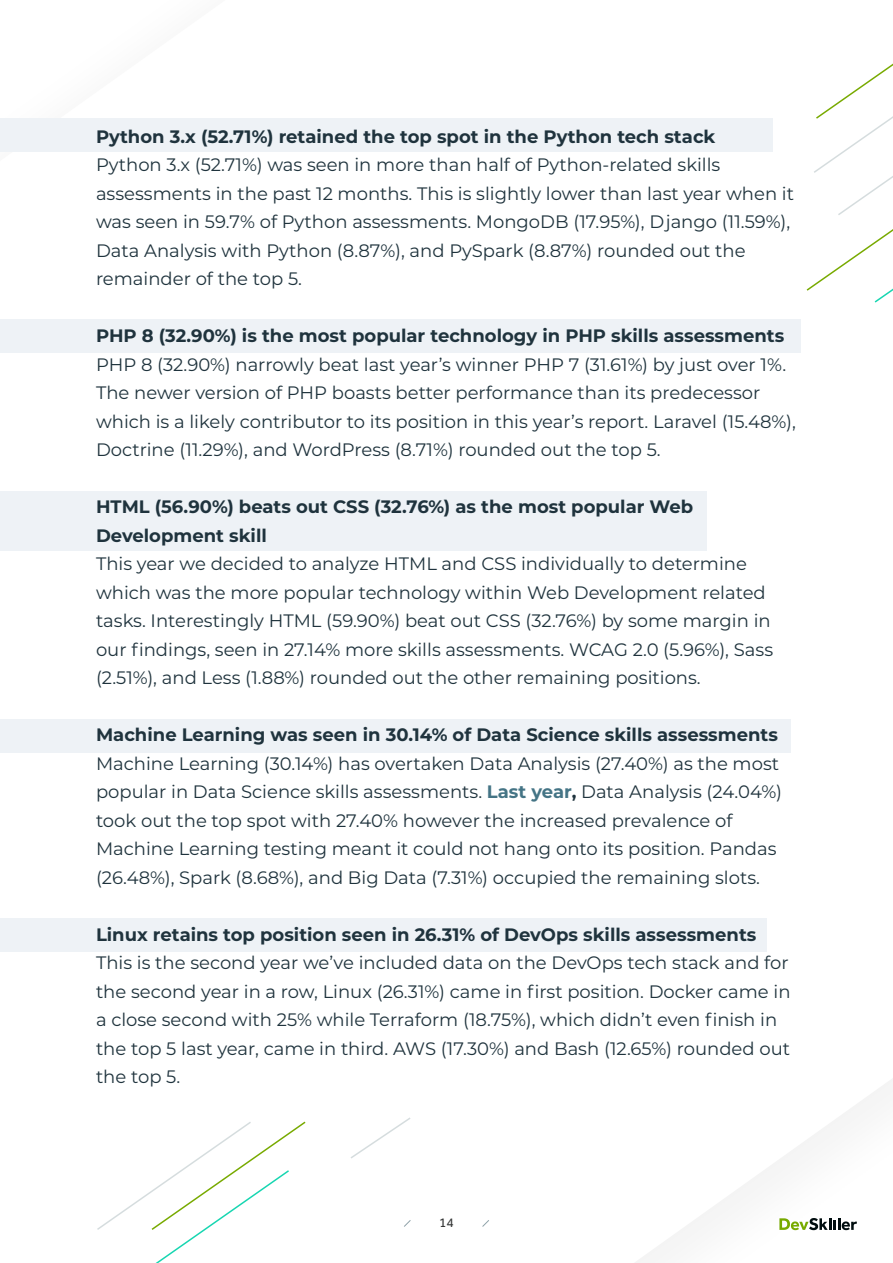
<style>
.page{position:relative;width:893px;height:1263px;background:#fff}
.page>*{position:absolute;margin:0;border:0;box-sizing:border-box;transform-origin:0 0}
.t1{font:18px/28.5px "Montserrat";color:#1f333d}
.t2{font:700 18px/28.5px "Montserrat";color:#1f333d}
.t3{font:13.5px "Effra";color:#343636}
.s1{font-weight:700;color:#447485}
.s2{font-weight:700}
</style>
<div class="page">
<svg style="left:351px;top:1117px;width:60px;height:42px"></svg>
<svg style="left:806px;top:63px;width:87px;height:240px"></svg>
<svg style="left:97px;top:1121px;width:209px;height:142px"></svg>
<svg style="left:482px;top:1220px;width:7px;height:7px"></svg>
<svg style="left:404px;top:1220px;width:7px;height:7px"></svg>
<div style="left:0;top:119px;width:772px;height:33px;background:#eef2f6"></div>
<div style="left:0;top:319px;width:800px;height:34px;background:#eef2f6"></div>
<div style="left:0;top:491px;width:706px;height:60px;background:#eef2f6"></div>
<div style="left:0;top:719px;width:790px;height:33px;background:#eef2f6"></div>
<div style="left:0;top:918px;width:766px;height:33px;background:#eef2f6"></div>
<p class="t2" style="left:96px;top:121px;width:621px">Python 3.x (52.71%) retained the top spot in the Python tech stack</p>
<p class="t1" style="left:96px;top:150px;width:700px">Python 3.x (52.71%) was seen in more than half of Python-related skills assessments in the past 12 months. This is slightly lower than last year when it was seen in 59.7% of Python assessments. MongoDB (17.95%), Django (11.59%), Data Analysis with Python (8.87%), and PySpark (8.87%) rounded out the remainder of the top 5.</p>
<p class="t2" style="left:96px;top:321px;width:690px">PHP 8 (32.90%) is the most popular technology in PHP skills assessments</p>
<p class="t1" style="left:96px;top:349px;width:701px">PHP 8 (32.90%) narrowly beat last year’s winner PHP 7 (31.61%) by just over 1%.<br>The newer version of PHP boasts better performance than its predecessor which is a likely contributor to its position in this year’s report. Laravel (15.48%), Doctrine (11.29%), and WordPress (8.71%) rounded out the top 5.</p>
<p class="t2" style="left:96px;top:492px;width:599px">HTML (56.90%) beats out CSS (32.76%) as the most popular Web<br>Development skill</p>
<p class="t1" style="left:96px;top:549px;width:679px">This year we decided to analyze HTML and CSS individually to determine which was the more popular technology within Web Development related tasks. Interestingly HTML (59.90%) beat out CSS (32.76%) by some margin in our findings, seen in 27.14% more skills assessments. WCAG 2.0 (5.96%), Sass (2.51%), and Less (1.88%) rounded out the other remaining positions.</p>
<p class="t2" style="left:96px;top:720px;width:683px">Machine Learning was seen in 30.14% of Data Science skills assessments</p>
<p class="t1" style="left:96px;top:748px;width:687px">Machine Learning (30.14%) has overtaken Data Analysis (27.40%) as the most popular in Data Science skills assessments. <span class="s1">Last year</span><span class="s2">,</span> Data Analysis (24.04%) took out the top spot with 27.40% however the increased prevalence of Machine Learning testing meant it could not hang onto its position. Pandas (26.48%), Spark (8.68%), and Big Data (7.31%) occupied the remaining slots.</p>
<p class="t2" style="left:96px;top:919px;width:662px">Linux retains top position seen in 26.31% of DevOps skills assessments</p>
<p class="t1" style="left:96px;top:948px;width:696px">This is the second year we’ve included data on the DevOps tech stack and for the second year in a row, Linux (26.31%) came in first position. Docker came in a close second with 25% while Terraform (18.75%), which didn’t even finish in the top 5 last year, came in third. AWS (17.30%) and Bash (12.65%) rounded out the top 5.</p>
<p class="t3" style="left:439px;top:1214px;width:16px">14</p>
</div>
